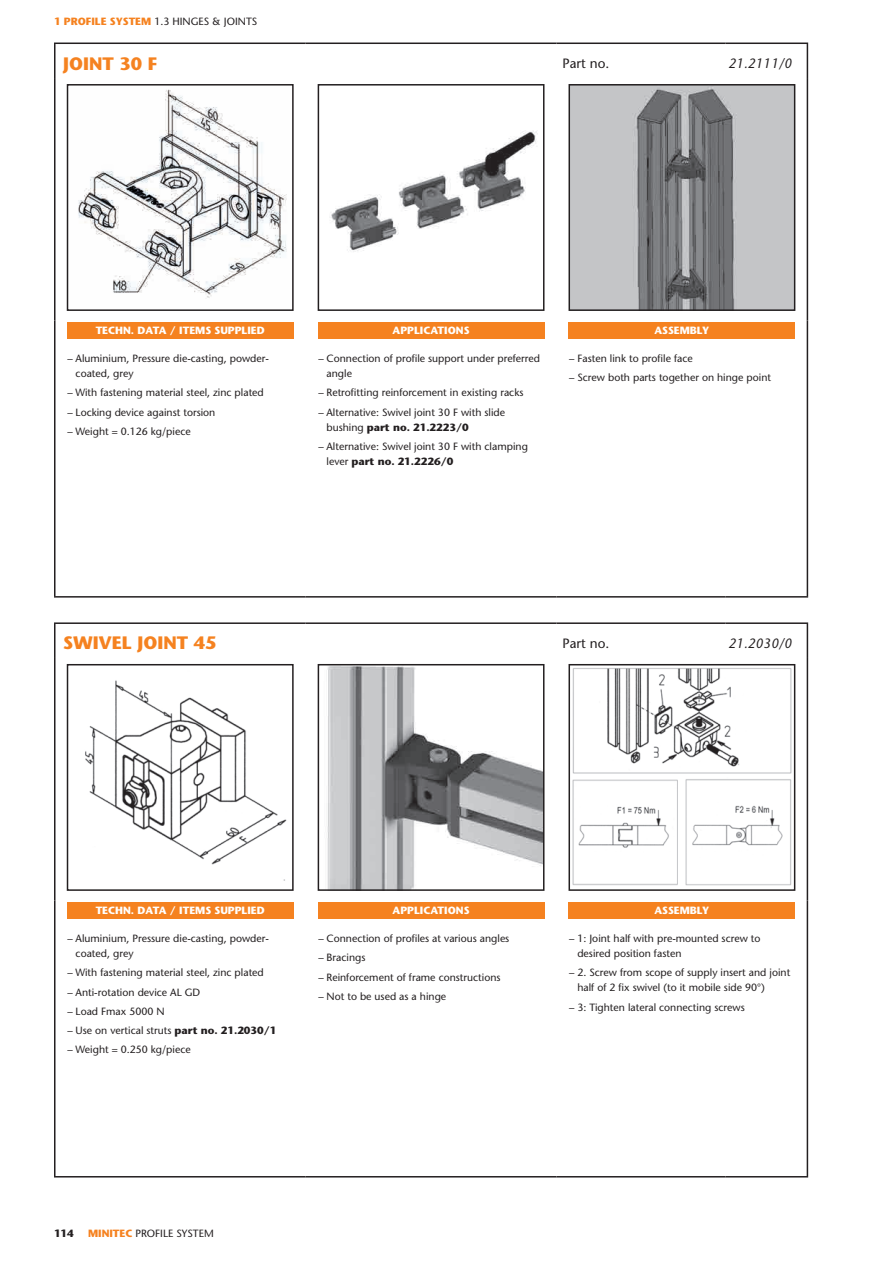
<style>
.page{position:relative;width:893px;height:1263px;background:#fff}
.page>*{position:absolute;margin:0;border:0;box-sizing:border-box;transform-origin:0 0}
.t1{font:700 18px "Stone Sans";color:#f58220}
.t2{font:italic 13.5px "Stone Sans";color:#231f20}
.t3{font:13.5px "Stone Sans";color:#231f20}
.t4{font:10.5px/19.2px "Stone Sans";color:#231f20}
.t5{font:700 10.5px "Stone Sans";color:#fff}
.t6{font:700 10.5px "Stone Sans";color:#231f20}
.s1{font-weight:700;color:#f58220}
.s2{font-weight:700}
.s3{font-weight:400}
</style>
<div class="page">
<hr style="left:54px;top:43px;width:252px;height:1px;background:#231f20">
<hr style="left:54px;top:44px;width:2px;height:34px;background:#231f20">
<hr style="left:306px;top:43px;width:250px;height:1px;background:#231f20">
<hr style="left:54px;top:78px;width:2px;height:242px;background:#231f20">
<hr style="left:807px;top:78px;width:1px;height:242px;background:#231f20">
<hr style="left:54px;top:320px;width:2px;height:276px;background:#231f20">
<hr style="left:807px;top:320px;width:1px;height:276px;background:#231f20">
<hr style="left:54px;top:596px;width:252px;height:2px;background:#231f20">
<hr style="left:306px;top:596px;width:250px;height:2px;background:#231f20">
<hr style="left:556px;top:596px;width:170px;height:2px;background:#231f20">
<hr style="left:726px;top:596px;width:82px;height:2px;background:#231f20">
<hr style="left:556px;top:43px;width:170px;height:1px;background:#231f20">
<hr style="left:726px;top:43px;width:82px;height:1px;background:#231f20">
<hr style="left:807px;top:44px;width:1px;height:34px;background:#231f20">
<img style="left:78px;top:89px;width:209px;height:209px">
<div style="left:67px;top:84px;width:227px;height:227px;border:2px solid #231f20"></div>
<img style="left:330px;top:131px;width:208px;height:121px">
<div style="left:318px;top:84px;width:226px;height:227px;border:2px solid #231f20"></div>
<img style="left:571px;top:87px;width:221px;height:221px">
<div style="left:568px;top:84px;width:227px;height:227px;border:2px solid #231f20"></div>
<div style="left:67px;top:322px;width:226px;height:17px;background:#f58220"></div>
<div style="left:318px;top:322px;width:226px;height:17px;background:#f58220"></div>
<div style="left:569px;top:322px;width:226px;height:17px;background:#f58220"></div>
<hr style="left:54px;top:622px;width:252px;height:2px;background:#231f20">
<hr style="left:54px;top:624px;width:2px;height:34px;background:#231f20">
<hr style="left:306px;top:622px;width:250px;height:2px;background:#231f20">
<hr style="left:54px;top:658px;width:2px;height:242px;background:#231f20">
<hr style="left:807px;top:658px;width:1px;height:242px;background:#231f20">
<hr style="left:54px;top:900px;width:2px;height:276px;background:#231f20">
<hr style="left:807px;top:900px;width:1px;height:276px;background:#231f20">
<hr style="left:54px;top:1176px;width:252px;height:1px;background:#231f20">
<hr style="left:306px;top:1176px;width:250px;height:1px;background:#231f20">
<hr style="left:556px;top:1176px;width:170px;height:1px;background:#231f20">
<hr style="left:726px;top:1176px;width:82px;height:1px;background:#231f20">
<hr style="left:556px;top:622px;width:170px;height:2px;background:#231f20">
<hr style="left:726px;top:622px;width:82px;height:2px;background:#231f20">
<hr style="left:807px;top:624px;width:1px;height:34px;background:#231f20">
<img style="left:85px;top:680px;width:202px;height:201px">
<div style="left:67px;top:664px;width:227px;height:227px;border:2px solid #231f20"></div>
<img style="left:327px;top:667px;width:214px;height:221px">
<div style="left:318px;top:664px;width:226px;height:227px;border:2px solid #231f20"></div>
<img style="left:572px;top:668px;width:220px;height:218px">
<div style="left:568px;top:664px;width:227px;height:227px;border:2px solid #231f20"></div>
<div style="left:67px;top:902px;width:226px;height:16px;background:#f58220"></div>
<div style="left:318px;top:902px;width:226px;height:16px;background:#f58220"></div>
<div style="left:569px;top:902px;width:226px;height:16px;background:#f58220"></div>
<p class="t4" style="left:54px;top:12px;width:205px"><span class="s1">1 PROFILE SYSTEM</span> 1.3 HINGES &amp; JOINTS</p>
<h1 class="t1" style="left:63px;top:52px;width:96px">JOINT 30 F</h1>
<p class="t3" style="left:562px;top:56px;width:48px">Part no.</p>
<p class="t2" style="left:728px;top:56px;width:65px">21.2111/0</p>
<p class="t5" style="left:96px;top:324px;width:170px">TECHN. DATA / ITEMS SUPPLIED</p>
<p class="t4" style="left:76px;top:351px;width:195px;line-height:15px;text-indent:-9px">− Aluminium, Pressure die-casting, powder&shy;coated, grey</p>
<p class="t4" style="left:67px;top:383px;width:198px">− With fastening material steel, zinc plated − Locking device against torsion<br>− Weight = 0.126 kg/piece</p>
<p class="t5" style="left:393px;top:324px;width:78px">APPLICATIONS</p>
<p class="t4" style="left:326px;top:351px;width:215px;line-height:15px;text-indent:-9px">− Connection of profile support under preferred angle</p>
<p class="t4" style="left:318px;top:383px;width:207px">− Retrofitting reinforcement in existing racks − Alternative: Swivel joint 30 F with slide</p>
<p class="t4" style="left:318px;top:417px;width:211px;text-indent:9px">bushing <span class="s2">part no. 21.2223/0<br></span>− Alternative: Swivel joint 30 F with clamping</p>
<p class="t6" style="left:326px;top:455px;width:128px"><span class="s3">lever</span> part no. 21.2226/0</p>
<p class="t5" style="left:654px;top:324px;width:57px">ASSEMBLY</p>
<p class="t4" style="left:569px;top:349px;width:204px">− Fasten link to profile face<br>− Screw both parts together on hinge point</p>
<h1 class="t1" style="left:63px;top:632px;width:155px">SWIVEL JOINT 45</h1>
<p class="t3" style="left:562px;top:635px;width:48px">Part no.</p>
<p class="t2" style="left:728px;top:635px;width:65px">21.2030/0</p>
<p class="t5" style="left:96px;top:904px;width:170px">TECHN. DATA / ITEMS SUPPLIED</p>
<p class="t4" style="left:76px;top:931px;width:195px;line-height:15px;text-indent:-9px">− Aluminium, Pressure die-casting, powder&shy;coated, grey</p>
<p class="t4" style="left:67px;top:963px;width:211px">− With fastening material steel, zinc plated<br>− Anti-rotation device AL GD<br>− Load Fmax 5000 N<br>− Use on vertical struts <span class="s2">part no. 21.2030/1 </span>− Weight = 0.250 kg/piece</p>
<p class="t5" style="left:393px;top:904px;width:78px">APPLICATIONS</p>
<p class="t4" style="left:318px;top:929px;width:193px">− Connection of profiles at various angles − Bracings<br>− Reinforcement of frame constructions<br>− Not to be used as a hinge</p>
<p class="t5" style="left:654px;top:904px;width:57px">ASSEMBLY</p>
<p class="t4" style="left:577px;top:931px;width:185px;line-height:15px;text-indent:-9px">− 1: Joint half with pre-mounted screw to desired position fasten</p>
<p class="t4" style="left:577px;top:965px;width:214px;line-height:15px;text-indent:-9px">− 2. Screw from scope of supply insert and joint half of 2 fix swivel (to it mobile side 90°)</p>
<p class="t4" style="left:569px;top:997px;width:177px">− 3: Tighten lateral connecting screws</p>
<p class="t6" style="left:54px;top:1227px;width:21px">114</p>
<p class="t4" style="left:88px;top:1223px;width:127px"><span class="s1">MINITEC</span> PROFILE SYSTEM</p>
</div>
